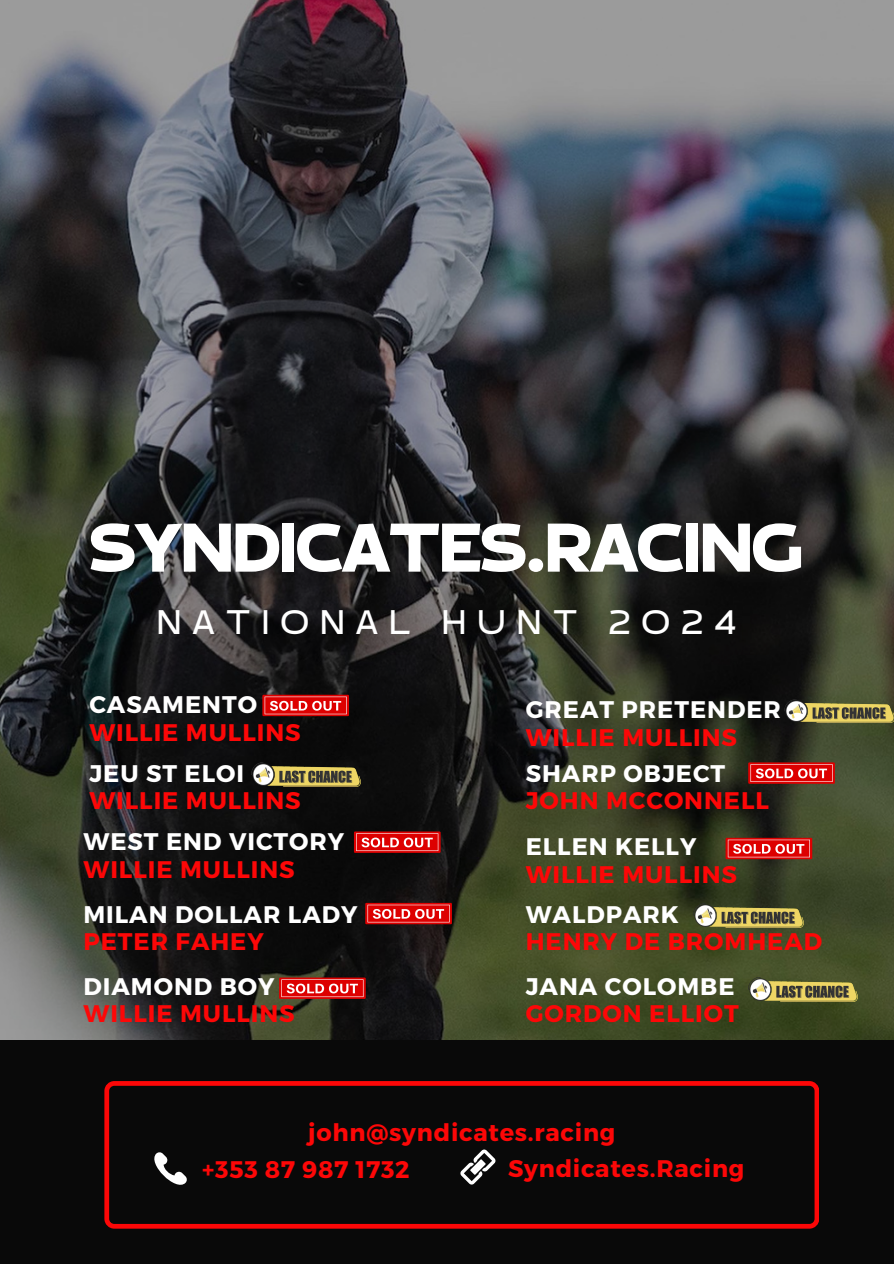
<style>
.page{position:relative;width:894px;height:1264px;background:#fff}
.page>*{position:absolute;margin:0;border:0;box-sizing:border-box;transform-origin:0 0}
.t1{font:90.75px "RTL Banana Black";letter-spacing:-.025em;color:#fff}
.t2{font:45px "RTL Banana Regular";letter-spacing:.26em;color:#fff}
.t3{font:700 24px/27.6px "Montserrat";letter-spacing:.04em;color:#fd0707}
.t4{font:700 24px/27.6px "Montserrat";letter-spacing:.04em;color:#fff}
.s1{color:#fff}
.s2{color:#fd0707}
</style>
<div class="page">
<div style="left:0;top:0;width:893px;height:1263px;background:#090909"></div>
<img style="left:0;top:0;width:893px;height:1039px">
<svg style="left:365px;top:902px;width:87px;height:22px"></svg>
<svg style="left:367px;top:904px;width:82px;height:18px"></svg>
<svg style="left:279px;top:977px;width:86px;height:21px"></svg>
<svg style="left:281px;top:979px;width:82px;height:18px"></svg>
<svg style="left:262px;top:694px;width:87px;height:22px"></svg>
<svg style="left:264px;top:696px;width:83px;height:18px"></svg>
<svg style="left:748px;top:762px;width:86px;height:21px"></svg>
<svg style="left:750px;top:764px;width:82px;height:18px"></svg>
<svg style="left:725px;top:837px;width:87px;height:22px"></svg>
<svg style="left:727px;top:839px;width:82px;height:18px"></svg>
<img style="left:784px;top:699px;width:109px;height:24px">
<img style="left:748px;top:977px;width:109px;height:24px">
<img style="left:693px;top:903px;width:109px;height:24px">
<svg style="left:354px;top:831px;width:86px;height:21px"></svg>
<svg style="left:356px;top:833px;width:82px;height:18px"></svg>
<img style="left:251px;top:762px;width:109px;height:24px">
<svg style="left:104px;top:1081px;width:714px;height:147px"></svg>
<svg style="left:154px;top:1151px;width:33px;height:33px"></svg>
<svg style="left:460px;top:1149px;width:35px;height:35px"></svg>
<h3 class="t1" style="left:89px;top:504px;width:716px">SYNDICATES.RACING</h3>
<p class="t2" style="left:157px;top:600px;width:580px">NATIONAL HUNT 2024</p>
<h2 class="t3" style="left:89px;top:689px;width:213px"><span class="s1">CASAMENTO<br></span>WILLIE MULLINS</h2>
<p class="t3" style="left:89px;top:758px;width:213px"><span class="s1">JEU ST ELOI<br></span>WILLIE MULLINS</p>
<p class="t4" style="left:83px;top:826px;width:262px">WEST END VICTORY<br><span class="s2">WILLIE MULLINS</span></p>
<p class="t4" style="left:83px;top:899px;width:275px">MILAN DOLLAR LADY<br><span class="s2">PETER FAHEY</span></p>
<h1 class="t3" style="left:83px;top:971px;width:213px"><span class="s1">DIAMOND BOY<br></span>WILLIE MULLINS</h1>
<h3 class="t4" style="left:525px;top:695px;width:257px">GREAT PRETENDER<br><span class="s2">WILLIE MULLINS</span></h3>
<h3 class="t3" style="left:525px;top:758px;width:245px"><span class="s1">SHARP OBJECT<br></span>JOHN MCCONNELL</h3>
<p class="t3" style="left:525px;top:831px;width:213px"><span class="s1">ELLEN KELLY<br></span>WILLIE MULLINS</p>
<p class="t3" style="left:525px;top:899px;width:298px"><span class="s1">WALDPARK<br></span>HENRY DE BROMHEAD</p>
<h3 class="t3" style="left:525px;top:971px;width:214px"><span class="s1">JANA COLOMBE<br></span>GORDON ELLIOT</h3>
<p class="t3" style="left:308px;top:1117px;width:308px">john@syndicates.racing</p>
<h3 class="t3" style="left:202px;top:1154px;width:209px">+353 87 987 1732</h3>
<p class="t3" style="left:508px;top:1153px;width:238px">Syndicates.Racing</p>
</div>
